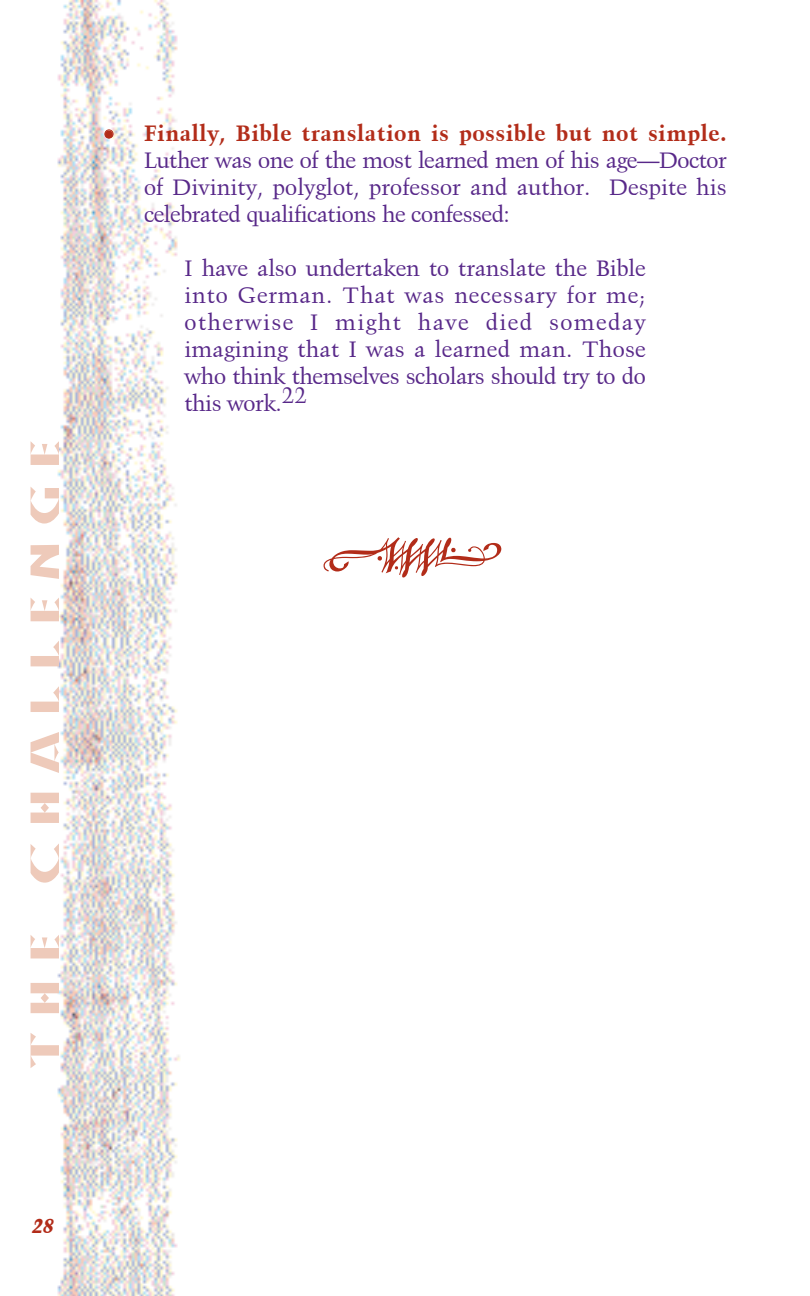
<style>
.page{position:relative;width:810px;height:1296px;background:#fff}
.page>*{position:absolute;margin:0;border:0;box-sizing:border-box;transform-origin:0 0}
.t1{font:40.5px "Kino";letter-spacing:.18em;color:#eecaba;scale:2 1}
.t2{font:22.5px/27px "Kuenst 480 BT";letter-spacing:-.015em;color:#582889;text-align:justify}
.t3{font:italic 20.25px "Kuenst 480 Blk BT";color:#b22c19}
.s1{color:#b22c19}
.s2{font-weight:700;color:#b22c19}
</style>
<div class="page">
<img style="left:57px;top:0;width:124px;height:1296px">
<h1 class="t1" style="left:23px;top:1068px;width:315px;rotate:-90deg">THE CHALLENGE</h1>
<p class="t2" style="left:144px;top:119px;width:584px;text-indent:-40px"><span class="s1">•</span> <span class="s2">Finally, Bible translation is possible but not simple.<br></span>Luther was one of the most learned men of his ageóDoctor of Divinity, polyglot, professor and author. Despite his celebrated qualifications he confessed:</p>
<p class="t2" style="left:184px;top:254px;width:463px">I have also undertaken to translate the Bible into German. That was necessary for me; otherwise I might have died someday imagining that I was a learned man. Those who think themselves scholars should try to do this work.22</p>
<p class="t3" style="left:31px;top:1213px;width:28px">28</p>
</div>
